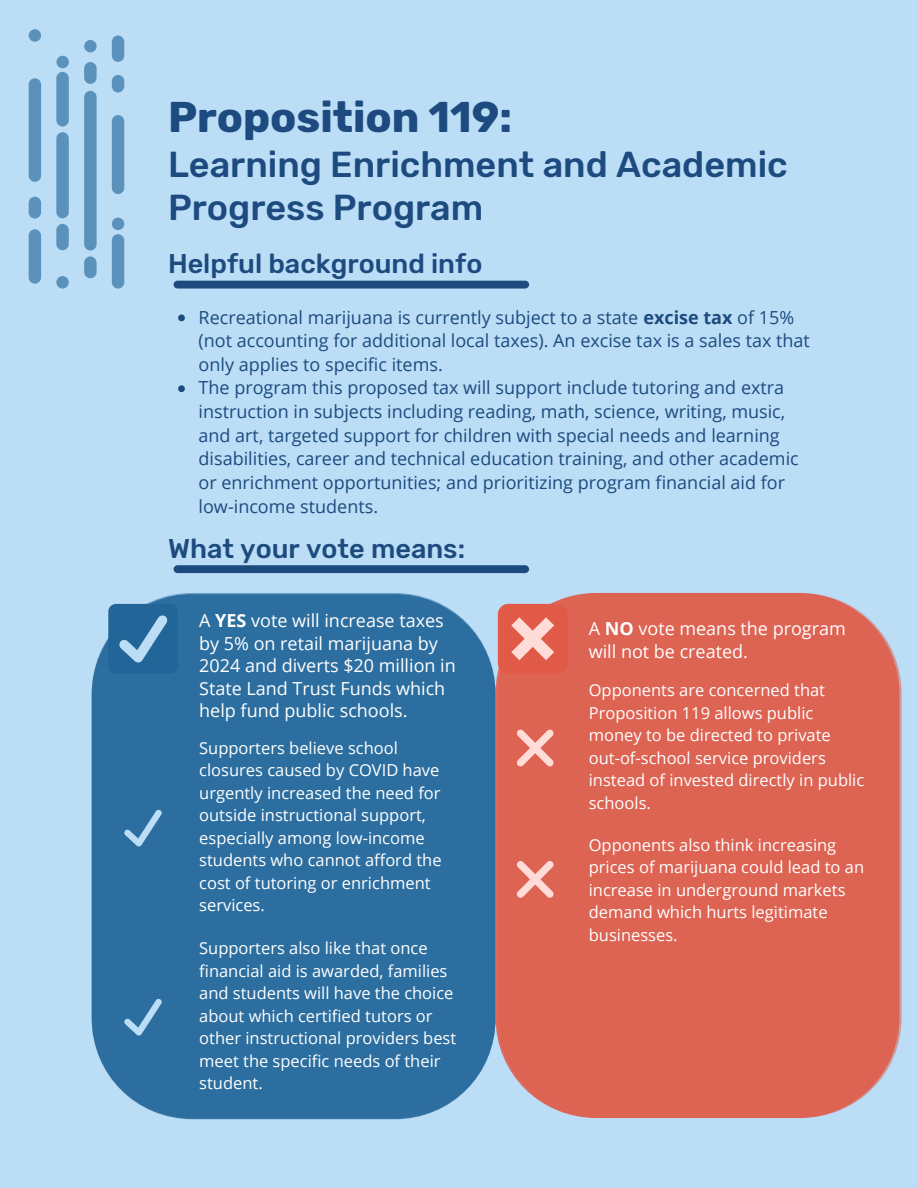
<style>
.page{position:relative;width:918px;height:1188px;background:#bbddf5}
.page>*{position:absolute;margin:0;border:0;box-sizing:border-box;transform-origin:0 0}
.t1{font:700 42.9px "Rubik";color:#1d4b7f}
.t2{font:500 36px/42.8px "Rubik";color:#1d4b7f}
.t3{font:500 27px "Rubik";color:#1d4b7f}
.t4{font:18px/23.7px "Open Sans";color:#1d4b7f}
.t5{font:18px/22.5px "Open Sans";color:#fff}
.t6{font:16.5px/22.5px "Open Sans";color:#fff}
.s1{font-weight:700}
.s2{font-family:"Noto Sans"}
</style>
<div class="page">
<svg style="left:29px;top:29px;width:95px;height:260px"></svg>
<svg style="left:178px;top:315px;width:7px;height:6px"></svg>
<svg style="left:178px;top:385px;width:7px;height:7px"></svg>
<div style="left:92px;top:594px;width:404px;height:525px;background:#2c6e9f;border-radius:101px"></div>
<div style="left:174px;top:565px;width:355px;height:8px;background:#1d4b7f;border-radius:4px"></div>
<div style="left:108px;top:604px;width:70px;height:70px;background:#269;border-radius:8px"></div>
<svg style="left:119px;top:615px;width:49px;height:47px"></svg>
<div style="left:498px;top:593px;width:404px;height:525px;background:#dd6353;border-radius:101px"></div>
<div style="left:498px;top:604px;width:70px;height:70px;background:#e05a47;border-radius:10px"></div>
<svg style="left:511px;top:617px;width:43px;height:43px"></svg>
<svg style="left:124px;top:809px;width:38px;height:37px"></svg>
<svg style="left:124px;top:998px;width:38px;height:38px"></svg>
<svg style="left:517px;top:729px;width:37px;height:37px"></svg>
<div style="left:174px;top:281px;width:355px;height:8px;background:#1d4b7f;border-radius:4px"></div>
<svg style="left:517px;top:861px;width:37px;height:37px"></svg>
<p class="t1" style="left:168px;top:92px;width:346px">Proposition 119:</p>
<p class="t2" style="left:168px;top:143px;width:621px">Learning Enrichment and Academic<br>Progress Program</p>
<p class="t3" style="left:168px;top:248px;width:316px">Helpful background info</p>
<p class="t4" style="left:199px;top:305px;width:613px">Recreational marijuana is currently subject to a state <span class="s1">excise tax</span> of 15% (not accounting for additional local taxes). An excise tax is a sales tax that only applies to specific items.</p>
<p class="t4" style="left:199px;top:376px;width:602px">The program this proposed tax will support include tutoring and extra instruction in subjects including reading, math, science, writing, music, and art, targeted support for children with special needs and learning disabilities, career and technical education training, and other academic or enrichment opportunities; and prioritizing program financial aid for low<span class="s2">‑</span>income students.</p>
<p class="t3" style="left:168px;top:533px;width:299px">What your vote means:</p>
<p class="t5" style="left:199px;top:609px;width:258px">A <span class="s1">YES</span> vote will increase taxes by 5% on retail marijuana by<br>2024 and diverts $20 million in<br>State Land Trust Funds which help fund public schools.</p>
<p class="t5" style="left:589px;top:617px;width:259px">A <span class="s1">NO</span> vote means the program will not be created.</p>
<p class="t6" style="left:199px;top:736px;width:244px">Supporters believe school closures caused by COVID have urgently increased the need for outside instructional support, especially among low-income students who cannot afford the cost of tutoring or enrichment services.</p>
<p class="t6" style="left:199px;top:937px;width:259px">Supporters also like that once financial aid is awarded, families and students will have the choice about which certified tutors or other instructional providers best meet the specific needs of their student.</p>
<p class="t6" style="left:589px;top:679px;width:277px">Opponents are concerned that<br>Proposition 119 allows public money to be directed to private out-of-school service providers instead of invested directly in public schools.</p>
<p class="t6" style="left:589px;top:833px;width:277px">Opponents also think increasing prices of marijuana could lead to an increase in underground markets demand which hurts legitimate businesses.</p>
</div>
